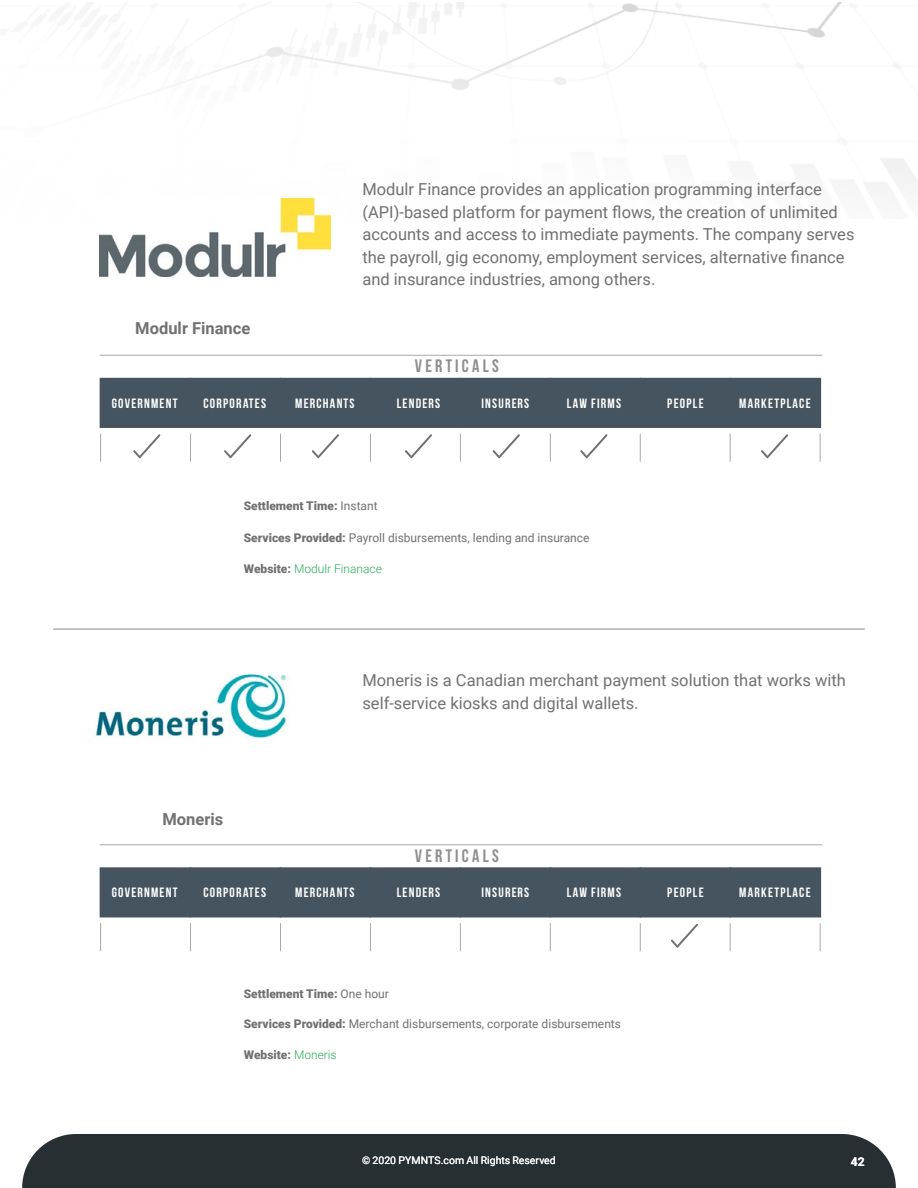
<style>
.page{position:relative;width:918px;height:1188px;background:#fff}
.page>*{position:absolute;margin:0;border:0;box-sizing:border-box;transform-origin:0 0}
.t1{font:700 18px "Bebas Neue";letter-spacing:.18em;color:#8e8d8f}
.Old_Body{font:16.5px/22.5px "Roboto";color:#717073}
.Old_Body-2{font:700 16.5px "Roboto";color:#717073}
.t2{font:700 13.5px "Bebas Neue";letter-spacing:.09em;color:#fff}
.Old_Body-3{font:12px "Roboto";color:#717073}
.Old_Body-4{font:900 12px "Roboto";color:#717073}
.Old_Body-5{font:300 12px "Roboto";color:#28ac56}
.t3{font:700 12px "Roboto";color:#fff}
.t4{font:10.5px "Roboto";letter-spacing:.005em;color:#fff}
.s1{font-weight:400}
.s2{font-weight:900}
.s3{font-weight:900;color:#717073}
.s4{font-weight:300;color:#28ac56}
</style>
<div class="page">
<div style="left:22px;top:1134px;width:874px;height:54px;background:#272f32"></div>
<hr style="left:53px;top:628px;width:812px;height:2px;background:#717073">
<hr style="left:100px;top:355px;width:722px;height:1px;background:#a7a9ac">
<div style="left:100px;top:378px;width:721px;height:50px;background:#46545f"></div>
<hr style="left:100px;top:844px;width:722px;height:1px;background:#a6a9aa">
<div style="left:100px;top:867px;width:721px;height:50px;background:#46545f"></div>
<svg style="left:190px;top:434px;width:1px;height:28px"></svg>
<svg style="left:280px;top:434px;width:1px;height:28px"></svg>
<svg style="left:370px;top:434px;width:1px;height:28px"></svg>
<svg style="left:460px;top:434px;width:1px;height:28px"></svg>
<svg style="left:550px;top:434px;width:1px;height:28px"></svg>
<svg style="left:640px;top:434px;width:1px;height:28px"></svg>
<svg style="left:730px;top:434px;width:1px;height:28px"></svg>
<svg style="left:820px;top:434px;width:1px;height:28px"></svg>
<svg style="left:100px;top:434px;width:1px;height:28px"></svg>
<svg style="left:190px;top:923px;width:1px;height:28px"></svg>
<svg style="left:280px;top:923px;width:1px;height:28px"></svg>
<svg style="left:370px;top:923px;width:1px;height:28px"></svg>
<svg style="left:460px;top:923px;width:1px;height:28px"></svg>
<svg style="left:550px;top:923px;width:1px;height:28px"></svg>
<svg style="left:640px;top:923px;width:1px;height:28px"></svg>
<svg style="left:730px;top:923px;width:1px;height:28px"></svg>
<svg style="left:820px;top:923px;width:1px;height:28px"></svg>
<svg style="left:100px;top:923px;width:1px;height:28px"></svg>
<img style="left:87px;top:2px;width:831px;height:197px">
<img style="left:100px;top:199px;width:231px;height:77px">
<svg style="left:405px;top:434px;width:27px;height:24px"></svg>
<svg style="left:312px;top:434px;width:27px;height:24px"></svg>
<svg style="left:224px;top:434px;width:27px;height:24px"></svg>
<svg style="left:133px;top:434px;width:27px;height:24px"></svg>
<svg style="left:493px;top:434px;width:27px;height:24px"></svg>
<svg style="left:580px;top:434px;width:27px;height:24px"></svg>
<svg style="left:761px;top:434px;width:27px;height:24px"></svg>
<img style="left:95px;top:674px;width:192px;height:64px">
<svg style="left:671px;top:924px;width:27px;height:24px"></svg>
<p class="Old_Body-2" style="left:135px;top:316px;width:117px">Modulr Finance</p>
<p class="Old_Body" style="left:362px;top:177px;width:494px">Modulr Finance provides an application programming interface (API)-based platform for payment flows, the creation of unlimited accounts and access to immediate payments. The company serves the payroll, gig economy, employment services, alternative finance and insurance industries, among others.</p>
<p class="t1" style="left:415px;top:356px;width:85px">VERTICALS</p>
<p class="t2" style="left:112px;top:396px;width:67px">GOVERNMENT</p>
<p class="t2" style="left:203px;top:396px;width:64px">CORPORATES</p>
<p class="t2" style="left:295px;top:396px;width:61px">MERCHANTS</p>
<p class="t2" style="left:397px;top:396px;width:45px">LENDERS</p>
<p class="t2" style="left:481px;top:396px;width:49px">INSURERS</p>
<p class="t2" style="left:567px;top:396px;width:56px">LAW FIRMS</p>
<p class="t2" style="left:667px;top:396px;width:38px">PEOPLE</p>
<p class="t2" style="left:739px;top:396px;width:73px">MARKETPLACE</p>
<p class="Old_Body-4" style="left:244px;top:497px;width:135px">Settlement Time: <span class="s1">Instant</span></p>
<p class="Old_Body-3" style="left:244px;top:529px;width:347px"><span class="s2">Services Provided:</span> Payroll disbursements, lending and insurance</p>
<p class="Old_Body-5" style="left:244px;top:560px;width:140px"><span class="s3">Website:</span> Modulr Finanace</p>
<p class="Old_Body-2" style="left:162px;top:808px;width:62px">Moneris</p>
<p class="Old_Body" style="left:362px;top:669px;width:485px">Moneris is a Canadian merchant payment solution that works with self-service kiosks and digital wallets.</p>
<p class="t1" style="left:415px;top:846px;width:85px">VERTICALS</p>
<p class="t2" style="left:112px;top:885px;width:67px">GOVERNMENT</p>
<p class="t2" style="left:203px;top:885px;width:64px">CORPORATES</p>
<p class="t2" style="left:295px;top:885px;width:61px">MERCHANTS</p>
<p class="t2" style="left:397px;top:885px;width:45px">LENDERS</p>
<p class="t2" style="left:481px;top:885px;width:49px">INSURERS</p>
<p class="t2" style="left:567px;top:885px;width:56px">LAW FIRMS</p>
<p class="t2" style="left:667px;top:885px;width:38px">PEOPLE</p>
<p class="t2" style="left:739px;top:885px;width:73px">MARKETPLACE</p>
<p class="Old_Body-4" style="left:244px;top:985px;width:147px">Settlement Time: <span class="s1">One hour</span></p>
<p class="Old_Body-3" style="left:244px;top:1015px;width:379px"><span class="s2">Services Provided:</span> Merchant disbursements, corporate disbursements</p>
<p class="Old_Body-4" style="left:244px;top:1046px;width:94px">Website: <span class="s4">Moneris</span></p>
<p class="t4" style="left:362px;top:1153px;width:195px">© 2020 PYMNTS.com All Rights Reserved</p>
<p class="t3" style="left:851px;top:1153px;width:15px">42</p>
</div>
